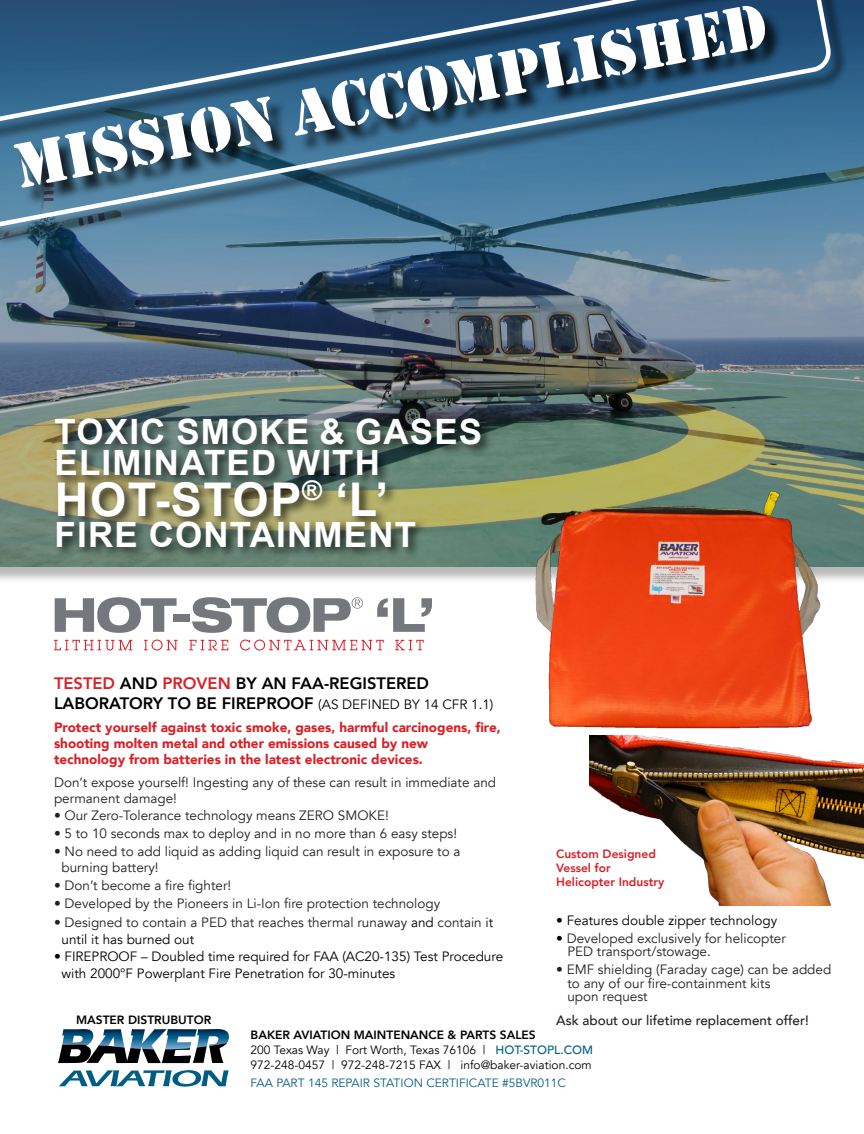
<style>
.page{position:relative;width:864px;height:1134px;background:#fff}
.page>*{position:absolute;margin:0;border:0;box-sizing:border-box;transform-origin:0 0}
.t1{font:700 46.5px "Arial";letter-spacing:.035em;color:#fff}
.t2{font:700 34.95px/30.9px "Arial";letter-spacing:.035em;color:#fff}
.t3{font:800 16.5px/19.8px "Avenir";color:#000}
.t4{font:13.5px/16.2px "Avenir";color:#221f1f}
.t5{font:900 13.5px/16.2px "Avenir";color:#d92027}
.t6{font:13.5px/16.2px "Avenir";color:#000}
.t7{font:500 13.5px "Avenir";color:#221f1f}
.t8{font:12px/15px "Avenir";color:#000}
.t9{font:12px "Avenir";color:#005e86}
.t10{font:800 12px/14.4px "Avenir";color:#d92027}
.t11{font:800 12px "Avenir";color:#000}
.s1{color:#d92027}
.s2{font-weight:400;font-size:13.5px}
.s3{color:#000}
.s4{font-weight:800}
.s5{font-weight:500;color:#005e86}
</style>
<div class="page">
<svg style="left:55px;top:597px;width:122px;height:36px"></svg>
<div style="left:173px;top:615px;width:17px;height:7px;background:#74777b"></div>
<svg style="left:192px;top:597px;width:171px;height:36px"></svg>
<svg style="left:377px;top:598px;width:55px;height:34px"></svg>
<svg style="left:54px;top:640px;width:78px;height:11px"></svg>
<svg style="left:144px;top:640px;width:34px;height:11px"></svg>
<svg style="left:189px;top:640px;width:39px;height:10px"></svg>
<svg style="left:240px;top:640px;width:144px;height:11px"></svg>
<svg style="left:395px;top:640px;width:29px;height:10px"></svg>
<img style="left:0;top:0;width:864px;height:567px">
<img style="left:590px;top:745px;width:274px;height:161px">
<img style="left:448px;top:479px;width:416px;height:266px">
<div style="left:52px;top:415px;width:442px;height:145px;background:#000;opacity:.75"></div>
<div style="left:0;top:0;width:849px;height:245px;background:#000;opacity:.75"></div>
<svg style="left:0;top:0;width:835px;height:231px;background:#4d7593"></svg>
<svg style="left:58px;top:1029px;width:171px;height:34px"></svg>
<svg style="left:59px;top:1070px;width:170px;height:17px"></svg>
<h2 class="t2" style="left:55px;top:417px;width:429px">TOXIC SMOKE &amp; GASES<br>ELIMINATED WITH</h2>
<h1 class="t1" style="left:55px;top:467px;width:335px">HOT-STOP<sup>®</sup> ‘L’</h1>
<h2 class="t2" style="left:55px;top:519px;width:363px">FIRE CONTAINMENT</h2>
<p class="t3" style="left:54px;top:674px;width:441px"><span class="s1">TESTED</span> AND <span class="s1">PROVEN</span> BY AN FAA-REGISTERED<br>LABORATORY TO BE FIREPROOF <span class="s2">(AS DEFINED BY 14 CFR 1.1)</span></p>
<p class="t5" style="left:54px;top:719px;width:448px">Protect yourself against toxic smoke, gases, harmful carcinogens, fire, shooting molten metal and other emissions caused by new technology from batteries in the latest electronic devices.</p>
<p class="t4" style="left:54px;top:775px;width:444px">Don’t expose yourself! Ingesting any of these can result in immediate and permanent damage!</p>
<p class="t4" style="left:54px;top:807px;width:336px">• Our Zero-Tolerance technology means ZERO SMOKE!</p>
<p class="t4" style="left:54px;top:825px;width:405px">• 5 to 10 seconds max to deploy and in no more than 6 easy steps!</p>
<p class="t4" style="left:62px;top:843px;width:401px;text-indent:-8px">• No need to add liquid as adding liquid can result in exposure to a burning battery!</p>
<p class="t4" style="left:54px;top:877px;width:179px">• Don’t become a fire fighter!</p>
<p class="t4" style="left:54px;top:895px;width:388px">• Developed by the Pioneers in Li-Ion fire protection technology</p>
<p class="t4" style="left:62px;top:915px;width:433px;text-indent:-8px">• Designed to contain a PED that reaches thermal runaway <span class="s3">and</span> contain <span class="s3">it until it has burned out</span></p>
<p class="t6" style="left:62px;top:949px;width:443px;text-indent:-8px">• FIREPROOF – Doubled time required for FAA (AC20-135) Test Procedure with 2000°F Powerplant Fire Penetration for 30-minutes</p>
<p class="t10" style="left:556px;top:846px;width:110px">Custom Designed<br>Vessel for<br>Helicopter Industry</p>
<p class="t6" style="left:556px;top:912px;width:223px">• Features double zipper technology</p>
<p class="t4" style="left:567px;top:932px;width:220px;line-height:13.5px;text-indent:-11px"><span class="s3">•</span> Developed exclusively for helicopter<br>PED transport/stowage.</p>
<p class="t4" style="left:567px;top:963px;width:265px;line-height:13.5px;text-indent:-11px">• EMF shielding (Faraday cage) can be added to any of our fire-containment kits<br>upon request</p>
<p class="t7" style="left:556px;top:1009px;width:254px">Ask about our lifetime replacement offer!</p>
<p class="t11" style="left:76px;top:1011px;width:137px">MASTER DISTRUBUTOR</p>
<p class="t8" style="left:251px;top:1028px;width:344px"><span class="s4">BAKER AVIATION MAINTENANCE &amp; PARTS SALES<br></span>200 Texas Way | Fort Worth, Texas 76106 | <span class="s5">HOT-STOPL.COM<br></span>972-248-0457 | 972-248-7215 FAX | info@baker-aviation.com</p>
<p class="t9" style="left:251px;top:1076px;width:317px">FAA PART 145 REPAIR STATION CERTIFICATE #5BVR011C</p>
</div>
